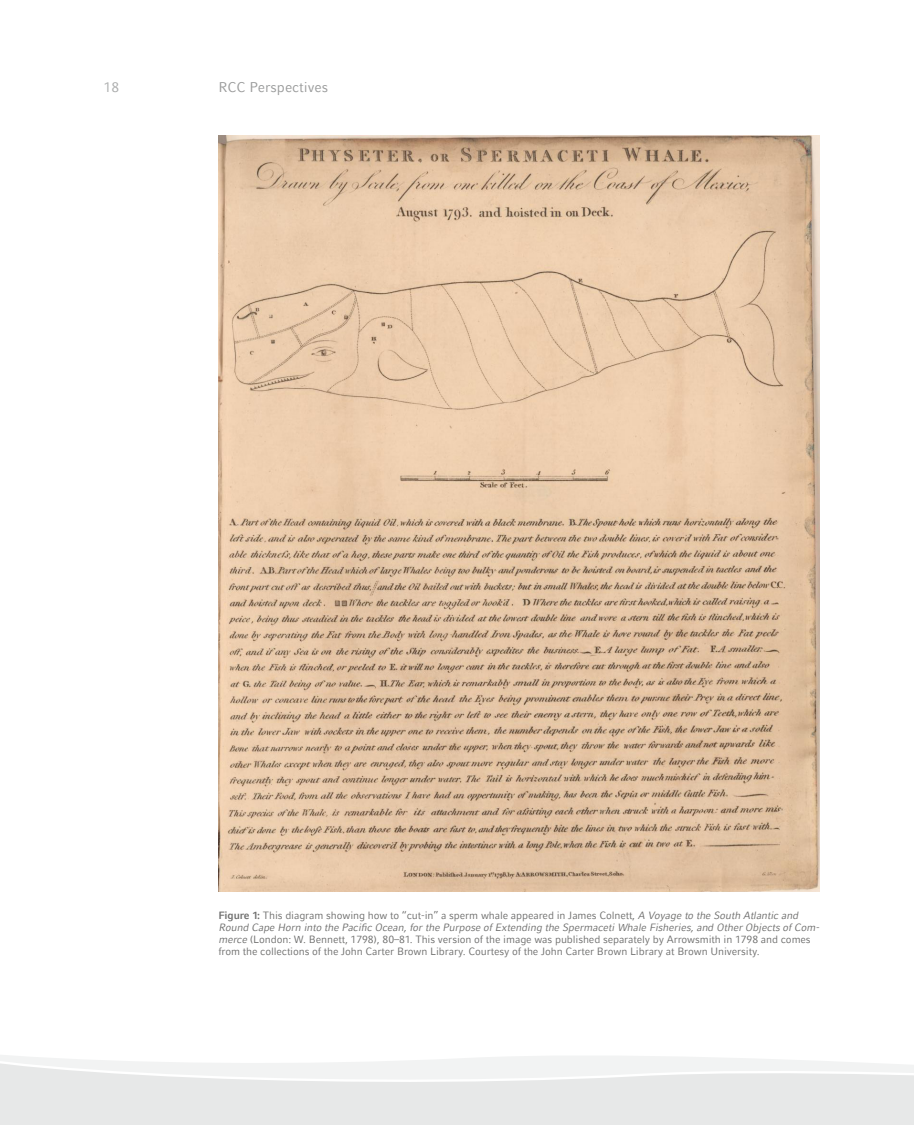
<style>
.page{position:relative;width:914px;height:1125px;background:#fff}
.page>*{position:absolute;margin:0;border:0;box-sizing:border-box;transform-origin:0 0}
.t1{font:14px "LMU Compatil Fact";color:#9a9b9b}
.t2{font:14px "LMU Compatil Fact";color:#acadad}
.t3{font:10.5px/12.2px "LMU Compatil Fact";letter-spacing:-.01em;color:#6f6f6e}
.s1{font-weight:700}
.s2{font-style:italic}
</style>
<div class="page">
<svg style="left:0;top:1055px;width:913px;height:70px;fill:#e7e8e8"></svg>
<img style="left:218px;top:136px;width:601px;height:755px">
<h1 class="t2" style="left:103px;top:79px;width:17px">18</h1>
<h1 class="t1" style="left:218px;top:79px;width:111px">RCC Perspectives</h1>
<p class="t3" style="left:218px;top:909px;width:602px"><span class="s1">Figure 1:</span> This diagram showing how to “cut-in” a sperm whale appeared in James Colnett, <span class="s2">A Voyage to the South Atlantic and Round Cape Horn into the Pacific Ocean, for the Purpose of Extending the Spermaceti Whale Fisheries, and Other Objects of Com&shy;merce</span> (London: W. Bennett, 1798), 80–81. This version of the image was published separately by Arrowsmith in 1798 and comes from the collections of the John Carter Brown Library. Courtesy of the John Carter Brown Library at Brown University.</p>
</div>
